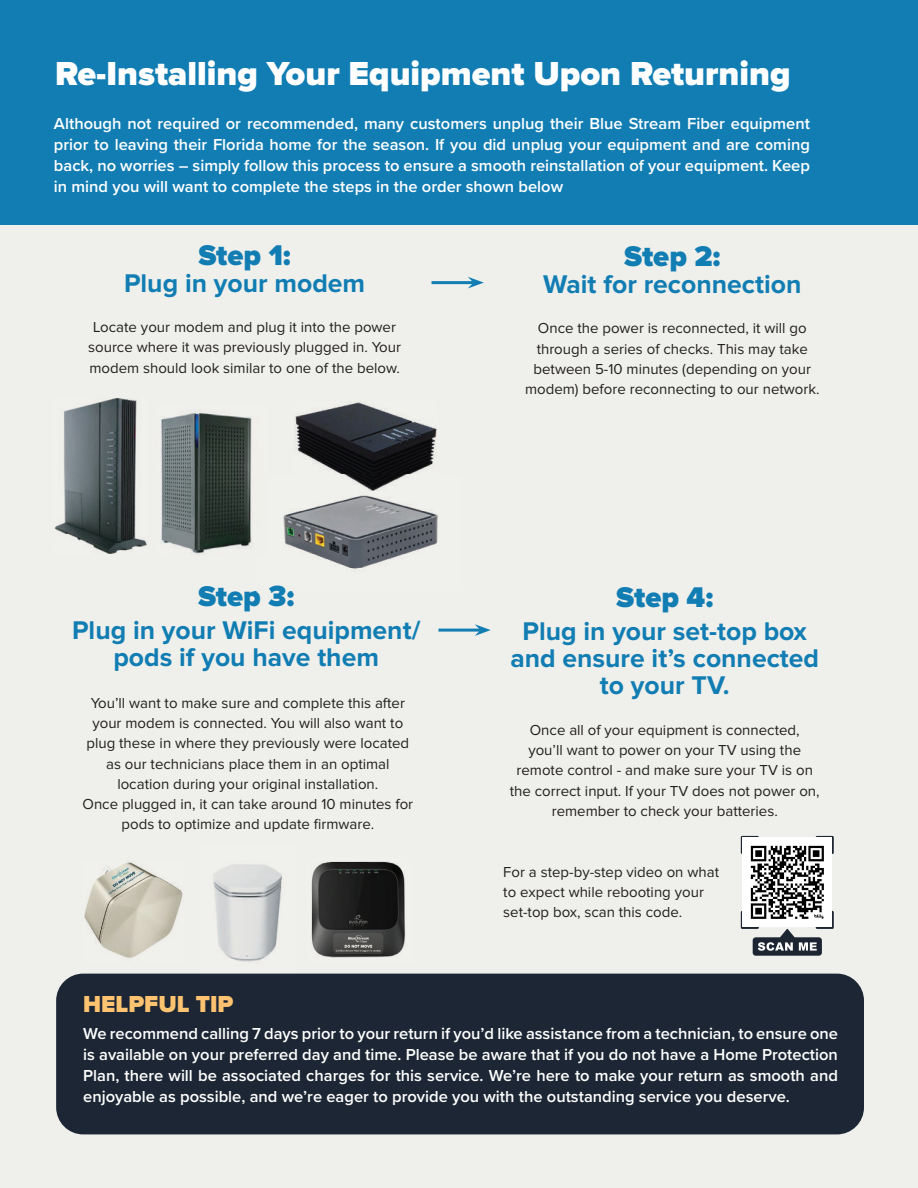
<style>
.page{position:relative;width:918px;height:1188px;background:#fff}
.page>*{position:absolute;margin:0;border:0;box-sizing:border-box;transform-origin:0 0}
.t1{font:900 34.5px "Proxima Nova";color:#fff}
.t2{font:900 29.55px "Proxima Nova";color:#117db3}
.t3{font:700 26.55px/27px "Proxima Nova";color:#117db3;text-align:center}
.t4{font:900 24px "Proxima Nova";color:#fdc370}
.t5{font:600 16.5px/21px "Proxima Nova";color:#fff;text-align:justify}
.t6{font:15px/20.2px "Proxima Nova";color:#231f20;text-align:center}
</style>
<div class="page">
<div style="left:0;top:225px;width:918px;height:963px;background:#eff0ec"></div>
<div style="left:0;top:0;width:918px;height:225px;background:#117db3"></div>
<hr style="left:432px;top:281px;width:41px;height:3px;background:#117db3">
<svg style="left:468px;top:277px;width:16px;height:11px"></svg>
<hr style="left:438px;top:629px;width:42px;height:3px;background:#117db3">
<svg style="left:475px;top:624px;width:16px;height:12px"></svg>
<img style="left:83px;top:860px;width:101px;height:101px">
<img style="left:200px;top:844px;width:94px;height:130px">
<img style="left:307px;top:859px;width:106px;height:104px">
<svg style="left:816px;top:836px;width:18px;height:18px"></svg>
<svg style="left:741px;top:836px;width:18px;height:18px"></svg>
<svg style="left:741px;top:911px;width:93px;height:45px;background:#9b9ea2"></svg>
<div style="left:56px;top:974px;width:808px;height:160px;background:#1c2634;border-radius:27px"></div>
<img style="left:255px;top:474px;width:208px;height:117px">
<img style="left:255px;top:586px;width:39px;height:5px">
<img style="left:295px;top:402px;width:142px;height:88px">
<img style="left:54px;top:398px;width:93px;height:156px">
<img style="left:156px;top:405px;width:111px;height:153px">
<img style="left:255px;top:474px;width:12px;height:84px">
<img style="left:743px;top:838px;width:88px;height:88px">
<h1 class="t1" style="left:55px;top:59px;width:737px">Re-Installing Your Equipment Upon Returning</h1>
<p class="t5" style="left:54px;top:114px;width:758px">Although not required or recommended, many customers unplug their Blue Stream Fiber equipment prior to leaving their Florida home for the season. If you did unplug your equipment and are coming back, no worries – simply follow this process to ensure a smooth reinstallation of your equipment. Keep in mind you will want to complete the steps in the order shown below</p>
<h2 class="t2" style="left:198px;top:243px;width:94px">Step 1:</h2>
<h3 class="t3" style="left:124px;top:271px;width:243px">Plug in your modem</h3>
<p class="t6" style="left:88px;top:318px;width:314px">Locate your modem and plug it into the power source where it was previously plugged in. Your modem should look similar to one of the below.</p>
<h2 class="t2" style="left:198px;top:583px;width:98px">Step 3:</h2>
<h3 class="t3" style="left:72px;top:618px;width:350px">Plug in your WiFi equipment/ pods if you have them</h3>
<p class="t6" style="left:83px;top:694px;width:332px">You’ll want to make sure and complete this after your modem is connected. You will also want to plug these in where they previously were located as our technicians place them in an optimal location during your original installation.<br>Once plugged in, it can take around 10 minutes for pods to optimize and update firmware.</p>
<h2 class="t2" style="left:624px;top:244px;width:98px">Step 2:</h2>
<h3 class="t3" style="left:543px;top:272px;width:260px">Wait for reconnection</h3>
<p class="t6" style="left:525px;top:319px;width:296px">Once the power is reconnected, it will go through a series of checks. This may take between 5-10 minutes (depending on your modem) before reconnecting to our network.</p>
<h2 class="t2" style="left:616px;top:584px;width:98px">Step 4:</h2>
<h3 class="t3" style="left:510px;top:619px;width:310px">Plug in your set-top box and ensure it’s connected to your TV.</h3>
<p class="t6" style="left:510px;top:721px;width:311px">Once all of your equipment is connected,<br>you’ll want to power on your TV using the remote control - and make sure your TV is on the correct input. If your TV does not power on, remember to check your batteries.</p>
<p class="t6" style="left:503px;top:862px;width:217px;text-align:left">For a step-by-step video on what to expect while rebooting your set-top box, scan this code.</p>
<h3 class="t4" style="left:83px;top:994px;width:152px">HELPFUL TIP</h3>
<p class="t5" style="left:83px;top:1024px;width:756px">We recommend calling 7 days prior to your return if you’d like assistance from a technician, to ensure one is available on your preferred day and time. Please be aware that if you do not have a Home Protection Plan, there will be associated charges for this service. We’re here to make your return as smooth and enjoyable as possible, and we’re eager to provide you with the outstanding service you deserve.</p>
</div>
